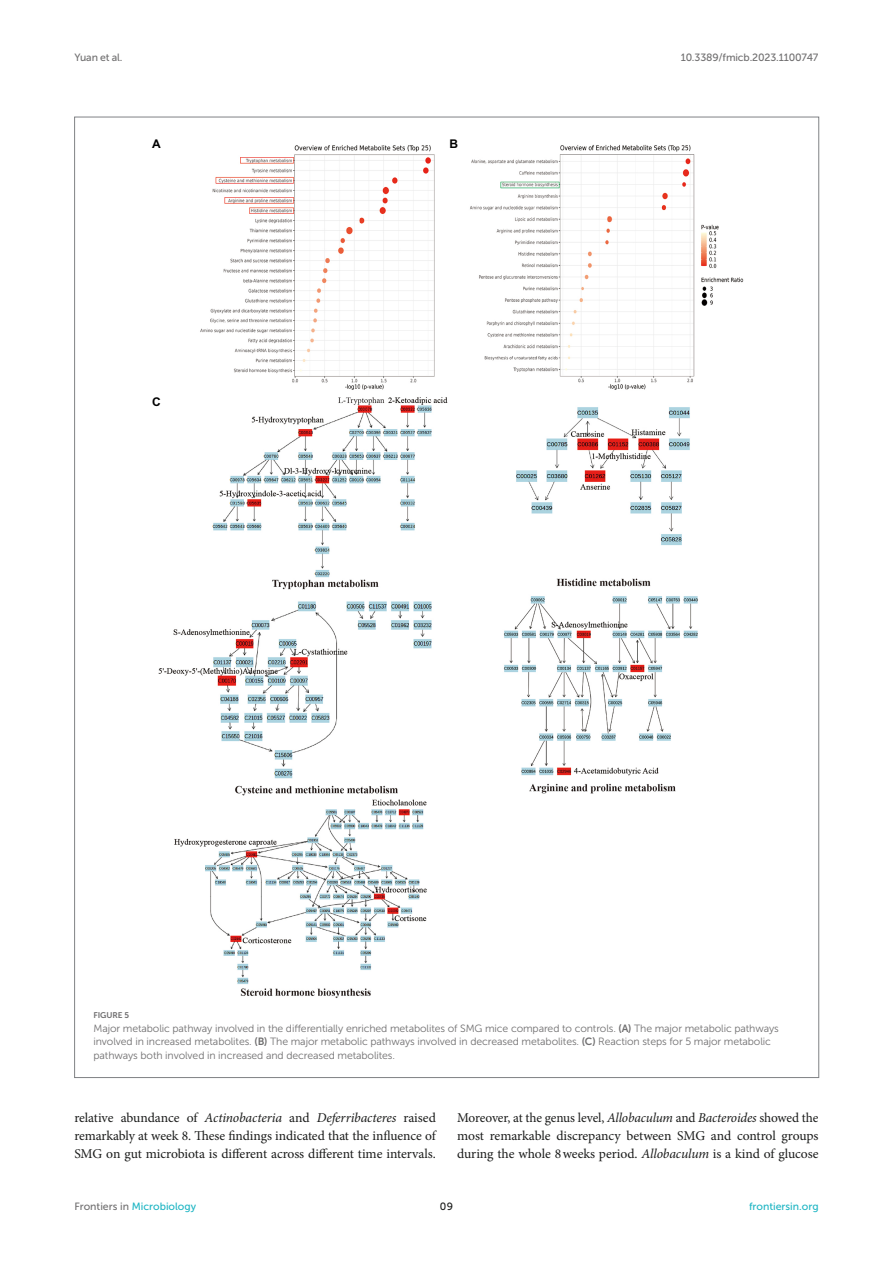
<style>
.page{position:relative;width:893px;height:1263px;background:#fff}
.page>*{position:absolute;margin:0;border:0;box-sizing:border-box;transform-origin:0 0}
.TEXT{font:13.5px/18px "Minion Pro";letter-spacing:-.005em;color:#1b1c1b;text-align:justify}
.t1{font:700 12px "Arial";color:#000}
.FIG_LEG{font:10.5px/13.5px "Museo Sans 300";letter-spacing:-.01em;color:#706f70}
.t2{font:10.5px "Museo Sans 500";color:#1db5c3}
.t3{font:10.5px "Museo Sans 500";letter-spacing:-.015em;color:#706f70}
.t4{font:10.5px "Museo Sans 500";color:#1b1c1b}
.FIG_HD{font:8.25px "Museo Sans 700";letter-spacing:-.01em;color:#706f70}
.s1{font-family:"Museo Sans 700"}
.s2{font-style:italic}
.s3{color:#706f70}
</style>
<div class="page">
<img style="left:158px;top:144px;width:586px;height:854px">
<p class="t3" style="left:74px;top:51px;width:50px">Yuan et al.</p>
<p class="t3" style="left:681px;top:51px;width:139px">10.3389/fmicb.2023.1100747</p>
<p class="t1" style="left:152px;top:136px;width:10px">A</p>
<p class="t1" style="left:152px;top:394px;width:10px">C</p>
<p class="t1" style="left:449px;top:136px;width:10px">B</p>
<p class="FIG_HD" style="left:94px;top:1011px;width:37px">FIGURE 5</p>
<p class="FIG_LEG" style="left:94px;top:1021px;width:687px">Major metabolic pathway involved in the differentially enriched metabolites of SMG mice compared to controls. <span class="s1">(A)</span> The major metabolic pathways involved in increased metabolites. <span class="s1">(B)</span> The major metabolic pathways involved in decreased metabolites. <span class="s1">(C)</span> Reaction steps for 5 major metabolic pathways both involved in increased and decreased metabolites.</p>
<p class="TEXT" style="left:74px;top:1109px;width:363px">relative abundance of <span class="s2">Actinobacteria</span> and <span class="s2">Deferribacteres</span> raised remarkably at week 8. These findings indicated that the influence of SMG on gut microbiota is different across different time intervals.</p>
<p class="TEXT" style="left:457px;top:1109px;width:363px">Moreover, at the genus level, <span class="s2">Allobaculum</span> and <span class="s2">Bacteroides</span> showed the most remarkable discrepancy between SMG and control groups during the whole 8weeks period. <span class="s2">Allobaculum</span> is a kind of glucose</p>
<p class="t2" style="left:74px;top:1200px;width:123px"><span class="s3">Frontiers in</span> Microbiology</p>
<p class="t4" style="left:440px;top:1200px;width:15px">09</p>
<p class="t2" style="left:749px;top:1200px;width:71px">frontiersin.org</p>
</div>
